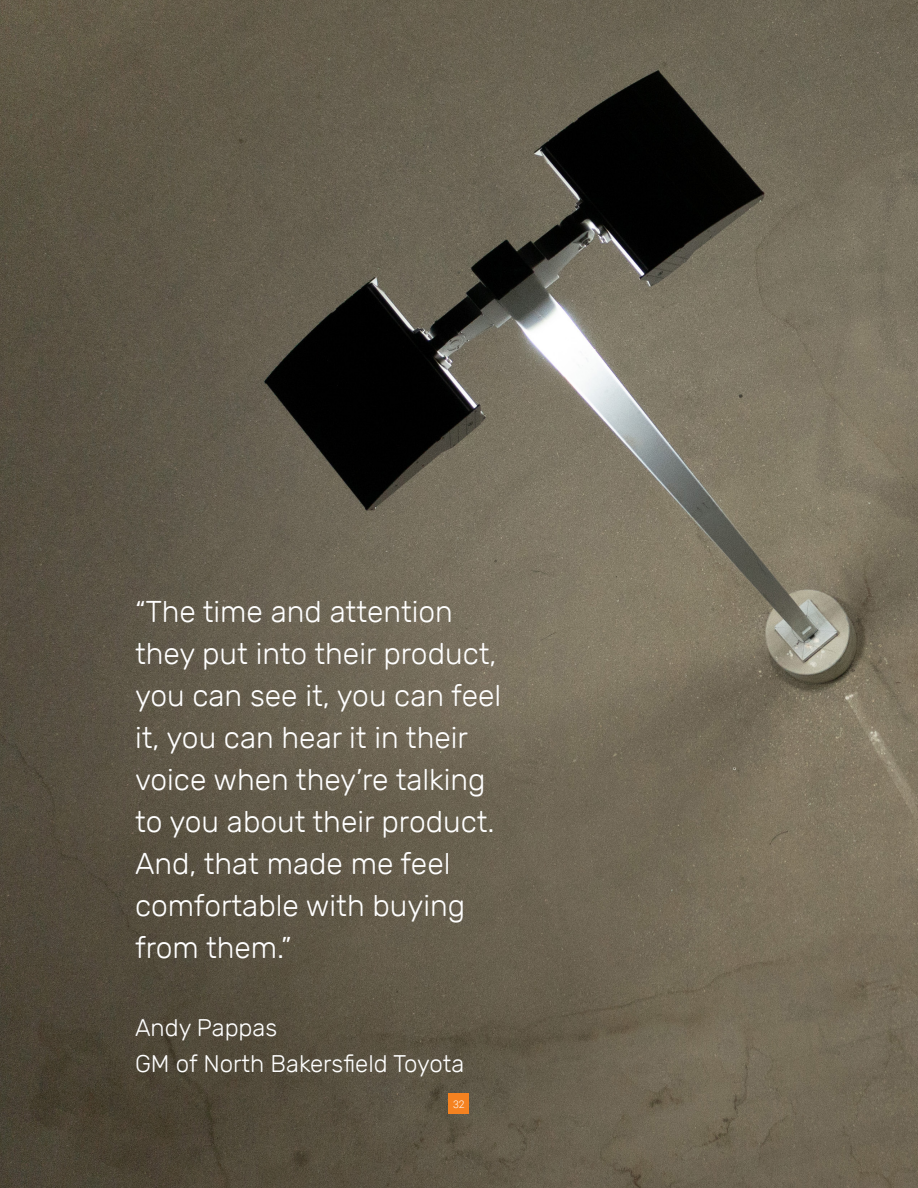
<style>
.page{position:relative;width:918px;height:1188px;background:#fff}
.page>*{position:absolute;margin:0;border:0;box-sizing:border-box;transform-origin:0 0}
.t1{font:300 30px/42px "Rubik";color:#fff}
.t2{font:300 24px "Rubik";color:#fff}
.t3{font:300 10.5px "Roboto";color:#fff}
</style>
<div class="page">
<img style="left:0;top:0;width:918px;height:1188px">
<div style="left:449px;top:1094px;width:20px;height:20px;background:#f58220"></div>
<p class="t1" style="left:135px;top:591px;width:368px">“The time and attention they put into their product, you can see it, you can feel it, you can hear it in their voice when they’re talking to you about their product.<br>And, that made me feel comfortable with buying from them.”</p>
<p class="t2" style="left:135px;top:1014px;width:144px">Andy Pappas</p>
<p class="t2" style="left:135px;top:1050px;width:331px">GM of North Bakersfield Toyota</p>
<p class="t3" style="left:453px;top:1097px;width:13px">32</p>
</div>
